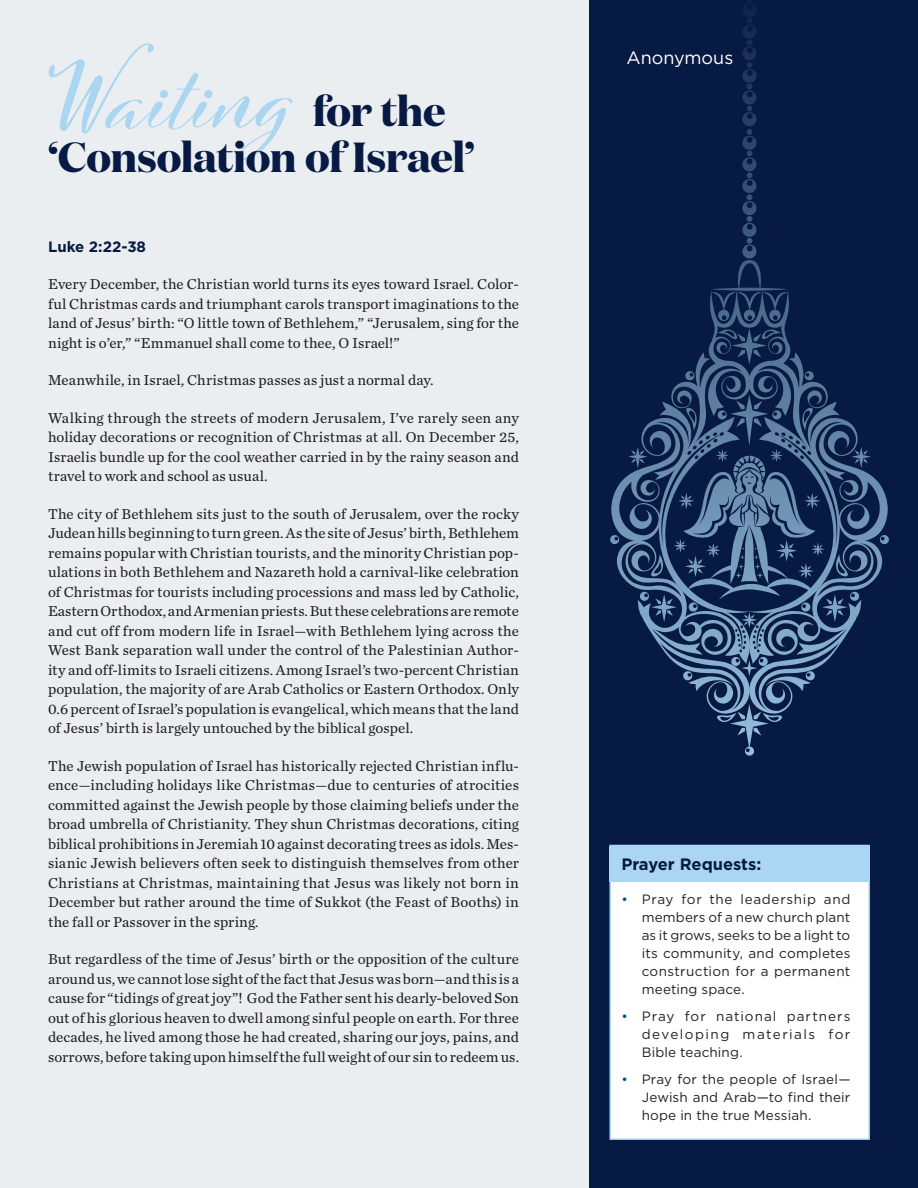
<style>
.page{position:relative;width:918px;height:1188px;background:#ebeef1}
.page>*{position:absolute;margin:0;border:0;box-sizing:border-box;transform-origin:0 0}
.Domaine_28pt{font:700 90px "Cinque Donne";letter-spacing:.02em;color:#aad6f2}
.Domaine_28pt-2{font:700 42px "Domaine Display";letter-spacing:-.01em;color:#071a43}
.Sub_-Gotham_book_14p{font:18px "Gotham";color:#fff}
.subhead_11pt_bold_bl{font:700 16.5px "Gotham";color:#071a43}
.bodytext{font:15px/19.5px "Chronicle Text G2";letter-spacing:.005em;color:#231f20;text-align:justify}
.paragraph_header{font:700 15px "Gotham";color:#071a43}
.t1{font:13.5px/18px "Gotham";letter-spacing:.015em;color:#231f20;text-align:justify}
.s1{font-family:"Domaine Display";font-size:42px;color:#071a43}
.s2{color:#044d7c}
</style>
<div class="page">
<div style="left:589px;top:0;width:329px;height:1188px;background:#071a43"></div>
<svg style="left:752px;top:345px;width:136px;height:366px"></svg>
<svg style="left:717px;top:704px;width:66px;height:52px"></svg>
<svg style="left:752px;top:656px;width:63px;height:35px"></svg>
<svg style="left:611px;top:345px;width:141px;height:369px"></svg>
<svg style="left:628px;top:371px;width:243px;height:257px"></svg>
<svg style="left:710px;top:6px;width:79px;height:359px"></svg>
<div style="left:610px;top:845px;width:259px;height:294px;background:#fff"></div>
<div style="left:609px;top:846px;width:261px;height:36px;background:#aad6f2"></div>
<div style="left:609px;top:845px;width:261px;height:295px;border:2px solid #aad6f2"></div>
<p class="Domaine_28pt" style="left:48px;top:42px;width:399px">Waiting <span class="s1">for the</span></p>
<p class="Domaine_28pt-2" style="left:48px;top:130px;width:428px">‘Consolation of Israel’</p>
<p class="paragraph_header" style="left:48px;top:237px;width:100px">Luke 2:22-38</p>
<p class="bodytext" style="left:48px;top:274px;width:473px">Every December, the Christian world turns its eyes toward Israel. Color&shy;ful Christmas cards and triumphant carols transport imaginations to the land of Jesus’ birth: “O little town of Bethlehem,” “Jerusalem, sing for the night is o’er,” “Emmanuel shall come to thee, O Israel!”</p>
<p class="bodytext" style="left:48px;top:370px;width:387px">Meanwhile, in Israel, Christmas passes as just a normal day.</p>
<p class="bodytext" style="left:48px;top:407px;width:473px">Walking through the streets of modern Jerusalem, I’ve rarely seen any holiday decorations or recognition of Christmas at all. On December 25, Israelis bundle up for the cool weather carried in by the rainy season and travel to work and school as usual.</p>
<p class="bodytext" style="left:48px;top:503px;width:473px">The city of Bethlehem sits just to the south of Jerusalem, over the rocky Judean hills beginning to turn green. As the site of Jesus’ birth, Bethlehem remains popular with Christian tourists, and the minority Christian pop&shy;ulations in both Bethlehem and Nazareth hold a carnival-like celebration of Christmas for tourists including processions and mass led by Catholic, Eastern Orthodox, and Armenian priests. But these celebrations are remote and cut off from modern life in Israel—with Bethlehem lying across the West Bank separation wall under the control of the Palestinian Author&shy;ity and off-limits to Israeli citizens. Among Israel’s two-percent Christian population, the majority of are Arab Catholics or Eastern Orthodox. Only 0.6 percent of Israel’s population is evangelical, which means that the land of Jesus’ birth is largely untouched by the biblical gospel.</p>
<p class="bodytext" style="left:48px;top:755px;width:472px">The Jewish population of Israel has historically rejected Christian influ&shy;ence—including holidays like Christmas—due to centuries of atrocities committed against the Jewish people by those claiming beliefs under the broad umbrella of Christianity. They shun Christmas decorations, citing biblical prohibitions in Jeremiah 10 against decorating trees as idols. Mes&shy;sianic Jewish believers often seek to distinguish themselves from other Christians at Christmas, maintaining that Jesus was likely not born in December but rather around the time of Sukkot (the Feast of Booths) in the fall or Passover in the spring.</p>
<p class="bodytext" style="left:48px;top:949px;width:473px">But regardless of the time of Jesus’ birth or the opposition of the culture around us, we cannot lose sight of the fact that Jesus was born—and this is a cause for “tidings of great joy”! God the Father sent his dearly-beloved Son out of his glorious heaven to dwell among sinful people on earth. For three decades, he lived among those he had created, sharing our joys, pains, and sorrows, before taking upon himself the full weight of our sin to redeem us.</p>
<p class="Sub_-Gotham_book_14p" style="left:627px;top:46px;width:108px">Anonymous</p>
<p class="subhead_11pt_bold_bl" style="left:621px;top:853px;width:141px">Prayer Requests:</p>
<p class="t1" style="left:642px;top:890px;width:210px;text-indent:-20px"><span class="s2">•</span> Pray for the leadership and members of a new church plant as it grows, seeks to be a light to its community, and completes construction for a permanent meeting space.</p>
<p class="t1" style="left:642px;top:1007px;width:210px;text-indent:-20px"><span class="s2">•</span> Pray for national partners developing materials for Bible teaching.</p>
<p class="t1" style="left:642px;top:1070px;width:210px;text-indent:-20px"><span class="s2">•</span> Pray for the people of Israel— Jewish and Arab—to find their hope in the true Messiah.</p>
</div>
